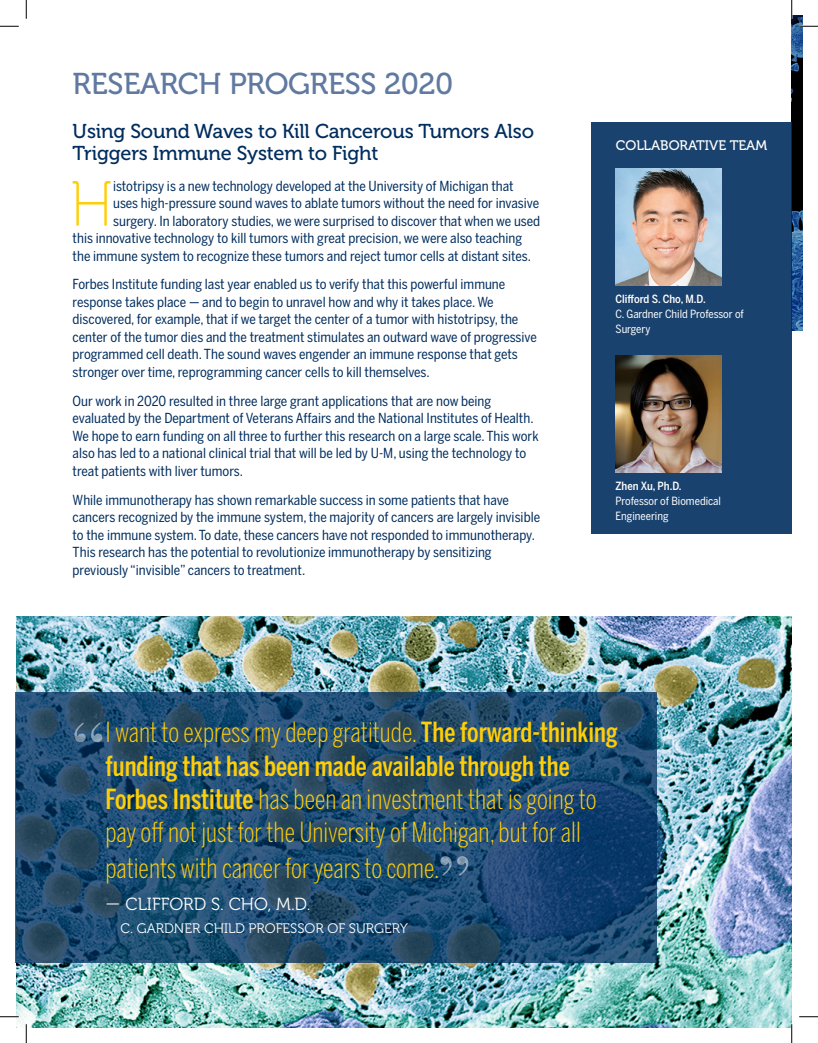
<style>
.page{position:relative;width:818px;height:1043px;background:#fff}
.page>*{position:absolute;margin:0;border:0;box-sizing:border-box;transform-origin:0 0}
.t1{font:75px "Bodoni";color:#fff}
.t2{font:63.75px "Museo 100";color:#fece08;scale:.9 1}
.t3{font:30px "Museo 500";letter-spacing:-.01em;color:#6079a0}
.t4{font:300 27.5px/33px "Benton Sans Comp";color:#fece08}
.t5{font:20px/22px "Museo 500";letter-spacing:-.01em;color:#002d5e}
.t6{font:17.5px "Museo 300";color:#fff}
.t7{font:13.75px/17.5px "Benton Sans Cond";color:#002d5e}
.t8{font:13.75px "Museo 300";color:#fff}
.t9{font:13.75px "Museo 500";color:#fff}
.t10{font:11.25px/15px "Benton Sans Cond";color:#fff}
.s1{font-weight:500}
</style>
<div class="page">
<img style="left:16px;top:617px;width:775px;height:411px">
<img style="left:791px;top:15px;width:11px;height:315px">
<div style="left:591px;top:122px;width:200px;height:412px;background:#1a426e"></div>
<svg style="left:15px;top:692px;width:641px;height:271px"></svg>
<img style="left:616px;top:168px;width:105px;height:117px">
<img style="left:616px;top:356px;width:105px;height:117px">
<svg style="left:0;top:25px;width:19px;height:2px"></svg>
<svg style="left:799px;top:25px;width:19px;height:2px"></svg>
<svg style="left:0;top:1015px;width:19px;height:2px"></svg>
<svg style="left:799px;top:1016px;width:19px;height:1px"></svg>
<svg style="left:25px;top:0;width:2px;height:19px"></svg>
<svg style="left:25px;top:1024px;width:2px;height:18px"></svg>
<svg style="left:791px;top:0;width:1px;height:19px"></svg>
<svg style="left:790px;top:1024px;width:2px;height:18px"></svg>
<p class="t3" style="left:73px;top:67px;width:382px">RESEARCH PROGRESS 2020</p>
<p class="t5" style="left:73px;top:120px;width:463px">Using Sound Waves to Kill Cancerous Tumors Also<br>Triggers Immune System to Fight</p>
<p class="t2" style="left:70px;top:170px;width:49px">H</p>
<p class="t7" style="left:113px;top:177px;width:402px">istotripsy is a new technology developed at the University of Michigan that</p>
<p class="t7" style="left:113px;top:194px;width:427px">uses high-pressure sound waves to ablate tumors without the need for invasive</p>
<p class="t7" style="left:113px;top:212px;width:428px">surgery. In laboratory studies, we were surprised to discover that when we used</p>
<p class="t7" style="left:73px;top:229px;width:451px">this innovative technology to kill tumors with great precision, we were also teaching</p>
<p class="t7" style="left:73px;top:247px;width:460px">the immune system to recognize these tumors and reject tumor cells at distant sites.</p>
<p class="t7" style="left:73px;top:275px;width:465px">Forbes Institute funding last year enabled us to verify that this powerful immune response takes place — and to begin to unravel how and why it takes place. We discovered, for example, that if we target the center of a tumor with histotripsy, the center of the tumor dies and the treatment stimulates an outward wave of progressive programmed cell death. The sound waves engender an immune response that gets stronger over time, reprogramming cancer cells to kill themselves.</p>
<p class="t7" style="left:73px;top:392px;width:467px">Our work in 2020 resulted in three large grant applications that are now being evaluated by the Department of Veterans Affairs and the National Institutes of Health.<br>We hope to earn funding on all three to further this research on a large scale. This work also has led to a national clinical trial that will be led by U-M, using the technology to treat patients with liver tumors.</p>
<p class="t7" style="left:73px;top:490px;width:469px">While immunotherapy has shown remarkable success in some patients that have cancers recognized by the immune system, the majority of cancers are largely invisible to the immune system. To date, these cancers have not responded to immunotherapy.<br>This research has the potential to revolutionize immunotherapy by sensitizing previously “invisible” cancers to treatment.</p>
<p class="t9" style="left:616px;top:138px;width:153px">COLLABORATIVE TEAM</p>
<p class="t10" style="left:615px;top:291px;width:130px"><span class="s1">Clifford S. Cho, M.D.<br></span>C. Gardner Child Professor of<br>Surgery</p>
<p class="t10" style="left:615px;top:478px;width:107px"><span class="s1">Zhen Xu, Ph.D.<br></span>Professor of Biomedical<br>Engineering</p>
<p class="t4" style="left:105px;top:716px;width:513px">I want to express my deep gratitude. <span class="s1">The forward-thinking funding that has been made available through the Forbes Institute</span> has been an investment that is going to pay off not just for the University of Michigan, but for all</p>
<p class="t4" style="left:105px;top:851px;width:335px">patients with cancer for years to come.</p>
<p class="t6" style="left:105px;top:894px;width:206px">— CLIFFORD S. CHO, M.D.</p>
<p class="t8" style="left:120px;top:920px;width:289px">C. GARDNER CHILD PROFESSOR OF SURGERY</p>
<h1 class="t1" style="left:71px;top:706px;width:35px">“</h1>
<h1 class="t1" style="left:438px;top:839px;width:35px">”</h1>
</div>
